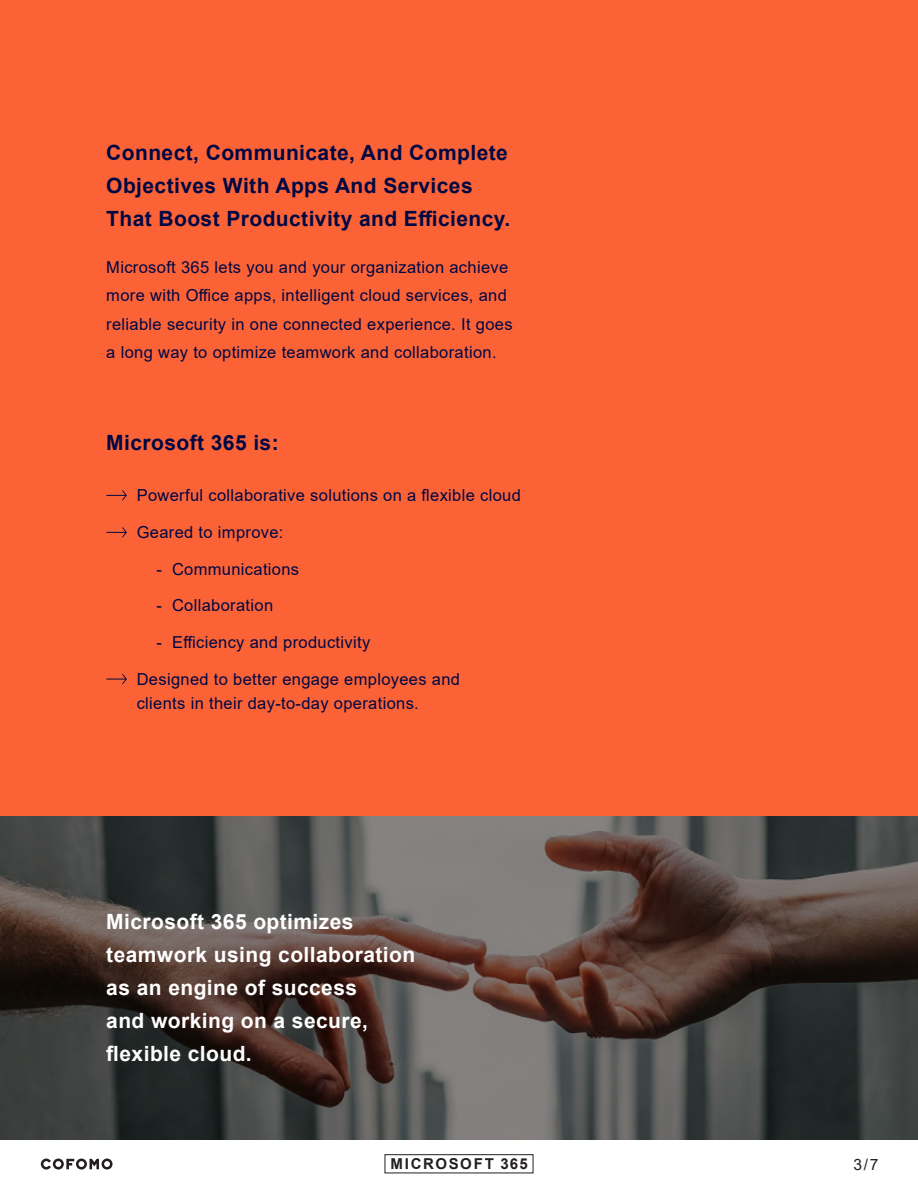
<style>
.page{position:relative;width:918px;height:1188px;background:#fff}
.page>*{position:absolute;margin:0;border:0;box-sizing:border-box;transform-origin:0 0}
.t1{font:700 21px/33px "Arial";letter-spacing:.02em;color:#010843}
.t2{font:700 21px/33px "Arial";letter-spacing:.02em;color:#fff}
.t3{font:16.5px/28.5px "Arial";letter-spacing:.02em;color:#010843}
.t4{font:15.6px "Arial";color:#231f20}
.t5{font:700 15px "Arial";letter-spacing:.11em;color:#231f20}
</style>
<div class="page">
<div style="left:0;top:0;width:918px;height:1140px;background:#fb6337"></div>
<svg style="left:0;top:816px;width:918px;height:324px;background:#4f4844"></svg>
<svg style="left:106px;top:490px;width:21px;height:11px"></svg>
<svg style="left:106px;top:527px;width:21px;height:11px"></svg>
<svg style="left:106px;top:674px;width:21px;height:10px"></svg>
<svg style="left:41px;top:1159px;width:72px;height:11px"></svg>
<div style="left:385px;top:1154px;width:148px;height:19px;border:1px solid #231f20"></div>
<p class="t1" style="left:106px;top:136px;width:405px">Connect, Communicate, And Complete<br>Objectives With Apps And Services<br>That Boost Productivity and Efficiency.</p>
<p class="t3" style="left:106px;top:253px;width:408px">Microsoft 365 lets you and your organization achieve more with Office apps, intelligent cloud services, and reliable security in one connected experience. It goes a long way to optimize teamwork and collaboration.</p>
<p class="t1" style="left:106px;top:426px;width:174px">Microsoft 365 is:</p>
<p class="t3" style="left:137px;top:481px;width:386px">Powerful collaborative solutions on a flexible cloud</p>
<p class="t3" style="left:137px;top:518px;width:148px">Geared to improve:</p>
<p class="t3" style="left:156px;top:555px;width:144px">- Communications</p>
<p class="t3" style="left:156px;top:591px;width:118px">- Collaboration</p>
<p class="t3" style="left:156px;top:628px;width:215px">- Efficiency and productivity</p>
<p class="t3" style="left:137px;top:667px;width:325px;line-height:24px">Designed to better engage employees and clients in their day-to-day operations.</p>
<p class="t2" style="left:106px;top:908px;width:310px">Microsoft 365 optimizes teamwork using collaboration as an engine of success<br>and working on a secure, flexible cloud.</p>
<p class="t5" style="left:390px;top:1155px;width:139px">MICROSOFT 365</p>
<p class="t4" style="left:854px;top:1158px;width:26px">3/7</p>
</div>
